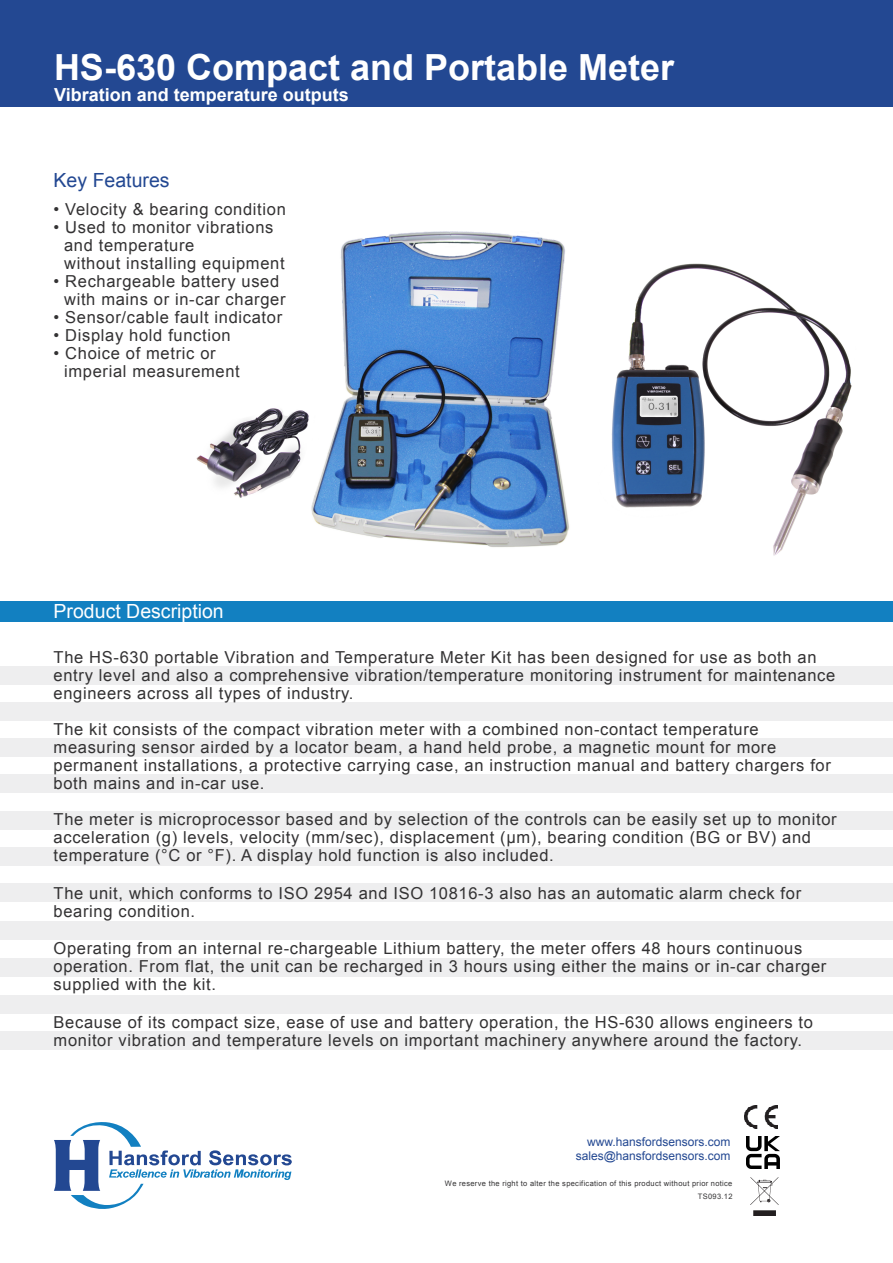
<style>
.page{position:relative;width:893px;height:1263px;background:#fff}
.page>*{position:absolute;margin:0;border:0;box-sizing:border-box;transform-origin:0 0}
.t1{font:700 36px "Arial";color:#fff}
.area_heading{font:19.5px "Arial";color:#fff}
.key_features{font:19.5px "Arial";color:#234892}
.t2{font:700 18px "Arial";color:#fff}
.technical_specs_text{font:16.5px/18px "Arial";letter-spacing:.04em;color:#333233}
.contact_details{font:12px "Arial";color:#234892}
.tiny_text{font:7.5px/13.5px "Arial";letter-spacing:.04em;color:#333233;text-align:right}
</style>
<div class="page">
<img style="left:196px;top:231px;width:373px;height:316px">
<img style="left:611px;top:263px;width:241px;height:293px">
<div style="left:0;top:0;width:893px;height:107px;background:#234892"></div>
<div style="left:0;top:601px;width:893px;height:20px;background:#1280c1"></div>
<div style="left:0;top:1031px;width:893px;height:18px;background:#eeeeef"></div>
<div style="left:0;top:996px;width:893px;height:18px;background:#eeeeef"></div>
<div style="left:0;top:811px;width:893px;height:18px;background:#eeeeef"></div>
<div style="left:0;top:847px;width:893px;height:18px;background:#eeeeef"></div>
<div style="left:0;top:883px;width:893px;height:18px;background:#eeeeef"></div>
<div style="left:0;top:666px;width:893px;height:18px;background:#eeeeef"></div>
<div style="left:0;top:703px;width:893px;height:18px;background:#eeeeef"></div>
<div style="left:0;top:739px;width:893px;height:18px;background:#eeeeef"></div>
<div style="left:0;top:774px;width:893px;height:18px;background:#eeeeef"></div>
<div style="left:0;top:921px;width:893px;height:18px;background:#eeeeef"></div>
<div style="left:0;top:958px;width:893px;height:18px;background:#eeeeef"></div>
<svg style="left:54px;top:1122px;width:238px;height:87px"></svg>
<img style="left:745px;top:1105px;width:32px;height:24px">
<img style="left:750px;top:1177px;width:28px;height:39px">
<img style="left:746px;top:1136px;width:33px;height:33px">
<h1 class="t1" style="left:54px;top:43px;width:622px">HS-630 Compact and Portable Meter</h1>
<h1 class="t2" style="left:54px;top:83px;width:296px">Vibration and temperature outputs</h1>
<p class="key_features" style="left:54px;top:167px;width:117px">Key Features</p>
<p class="technical_specs_text" style="left:54px;top:200px;width:234px">• Velocity &amp; bearing condition</p>
<p class="technical_specs_text" style="left:54px;top:218px;width:221px">• Used to monitor vibrations</p>
<p class="technical_specs_text" style="left:64px;top:236px;width:222px">and temperature<br>without installing equipment</p>
<p class="technical_specs_text" style="left:64px;top:272px;width:223px;text-indent:-10px">• Rechargeable battery used with mains or in-car charger</p>
<p class="technical_specs_text" style="left:54px;top:308px;width:230px">• Sensor/cable fault indicator</p>
<p class="technical_specs_text" style="left:54px;top:326px;width:179px">• Display hold function</p>
<p class="technical_specs_text" style="left:54px;top:344px;width:164px">• Choice of metric or</p>
<p class="technical_specs_text" style="left:64px;top:362px;width:177px">imperial measurement</p>
<p class="area_heading" style="left:54px;top:599px;width:172px">Product Description</p>
<p class="technical_specs_text" style="left:54px;top:648px;width:783px">The HS-630 portable Vibration and Temperature Meter Kit has been designed for use as both an entry level and also a comprehensive vibration/temperature monitoring instrument for maintenance engineers across all types of industry.</p>
<p class="technical_specs_text" style="left:54px;top:720px;width:779px">The kit consists of the compact vibration meter with a combined non-contact temperature measuring sensor airded by a locator beam, a hand held probe, a magnetic mount for more permanent installations, a protective carrying case, an instruction manual and battery chargers for both mains and in-car use.</p>
<p class="technical_specs_text" style="left:54px;top:810px;width:784px">The meter is microprocessor based and by selection of the controls can be easily set up to monitor acceleration (g) levels, velocity (mm/sec), displacement (µm), bearing condition (BG or BV) and temperature (°C or °F). A display hold function is also included.</p>
<p class="technical_specs_text" style="left:54px;top:884px;width:749px">The unit, which conforms to ISO 2954 and ISO 10816-3 also has an automatic alarm check for bearing condition.</p>
<p class="technical_specs_text" style="left:54px;top:939px;width:774px">Operating from an internal re-chargeable Lithium battery, the meter offers 48 hours continuous operation. From flat, the unit can be recharged in 3 hours using either the mains or in-car charger supplied with the kit.</p>
<p class="technical_specs_text" style="left:54px;top:1013px;width:761px">Because of its compact size, ease of use and battery operation, the HS-630 allows engineers to monitor vibration and temperature levels on important machinery anywhere around the factory.</p>
<p class="contact_details" style="left:587px;top:1134px;width:145px">www.hansfordsensors.com</p>
<p class="contact_details" style="left:576px;top:1148px;width:156px">sales@hansfordsensors.com</p>
<p class="tiny_text" style="left:445px;top:1176px;width:289px">We reserve the right to alter the specification of this product without prior notice<br>TS093.12</p>
</div>
